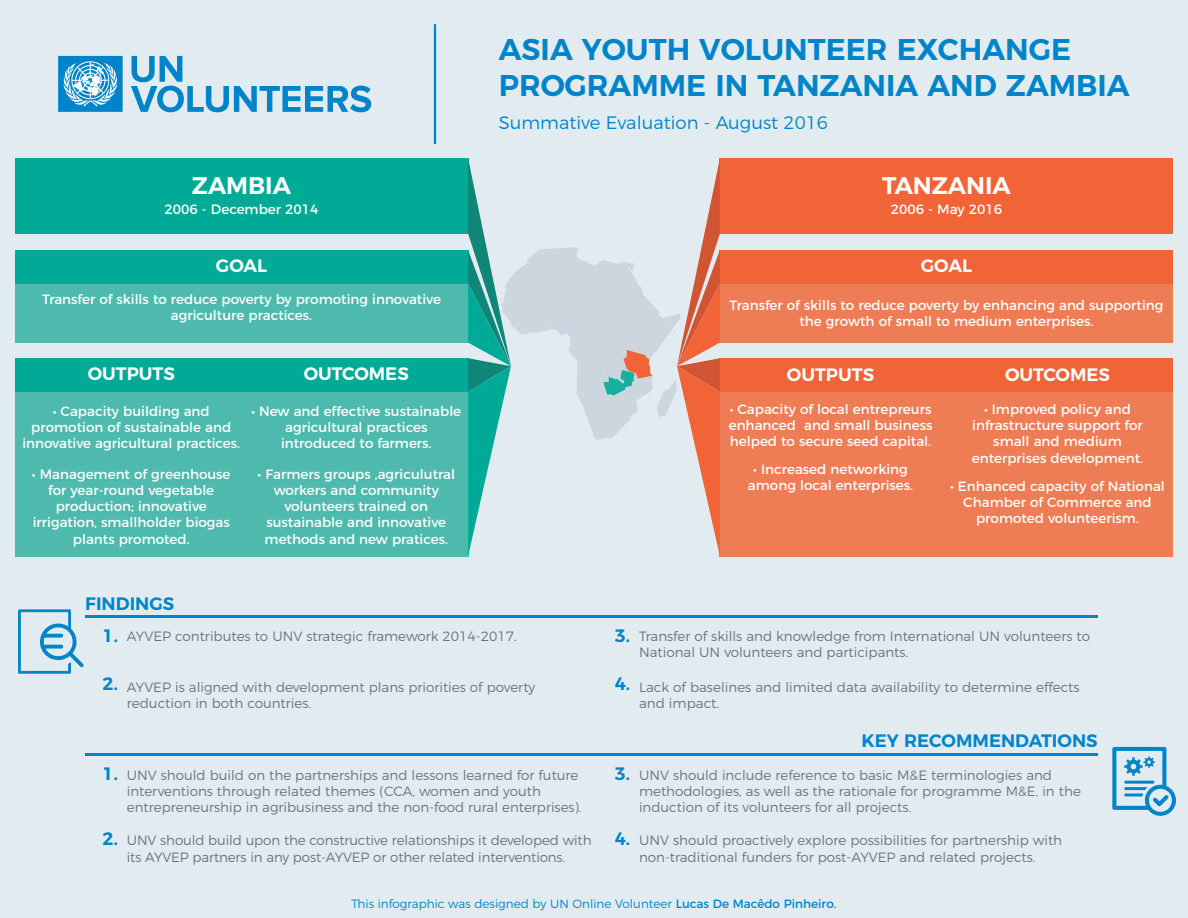
<style>
.page{position:relative;width:1188px;height:918px;background:#e2ecf0}
.page>*{position:absolute;margin:0;border:0;box-sizing:border-box;transform-origin:0 0}
.t1{font:600 30px/36px "Montserrat";color:#0084c9}
.t2{font:600 24px "Montserrat";color:#fff}
.t3{font:600 18px "Montserrat";color:#0084c9}
.t4{font:600 18px "Montserrat";color:#fff}
.t5{font:300 18px "Montserrat";color:#0084c9}
.t6{font:300 13.5px/16.2px "Montserrat";color:#69747a}
.t7{font:13.5px/16.2px "Montserrat";color:#fff;text-align:center}
.t8{font:300 12px "Montserrat";color:#0084c9}
.s1{font-weight:400}
</style>
<div class="page">
<div style="left:720px;top:358px;width:453px;height:198px;background:#ee7c54"></div>
<div style="left:720px;top:158px;width:453px;height:76px;background:#f06438"></div>
<div style="left:720px;top:250px;width:453px;height:93px;background:#ee7c54"></div>
<div style="left:720px;top:250px;width:453px;height:34px;background:#f06438"></div>
<div style="left:720px;top:358px;width:453px;height:34px;background:#f06438"></div>
<div style="left:15px;top:358px;width:453px;height:198px;background:#4dbaad"></div>
<div style="left:15px;top:158px;width:453px;height:76px;background:#01aa96"></div>
<div style="left:15px;top:250px;width:453px;height:93px;background:#4dbaad"></div>
<div style="left:15px;top:250px;width:453px;height:34px;background:#01aa96"></div>
<div style="left:15px;top:358px;width:453px;height:34px;background:#01aa96"></div>
<svg style="left:468px;top:158px;width:252px;height:398px"></svg>
<svg style="left:18px;top:609px;width:66px;height:65px"></svg>
<svg style="left:1112px;top:747px;width:64px;height:69px"></svg>
<hr style="left:85px;top:616px;width:1013px;height:2px;background:#0084c9">
<hr style="left:85px;top:753px;width:1013px;height:2px;background:#0084c9">
<svg style="left:58px;top:56px;width:65px;height:56px;background:#49a7d8"></svg>
<svg style="left:131px;top:56px;width:240px;height:56px"></svg>
<hr style="left:434px;top:24px;width:2px;height:120px;background:#0084c9">
<h1 class="t1" style="left:499px;top:29px;width:632px">ASIA YOUTH VOLUNTEER EXCHANGE<br>PROGRAMME IN TANZANIA AND ZAMBIA</h1>
<h3 class="t5" style="left:499px;top:109px;width:331px">Summative Evaluation - August 2016</h3>
<h2 class="t2" style="left:192px;top:166px;width:101px">ZAMBIA</h2>
<p class="t7" style="left:165px;top:200px;width:155px">2006 - December 2014</p>
<h2 class="t2" style="left:882px;top:166px;width:130px">TANZANIA</h2>
<p class="t7" style="left:891px;top:200px;width:113px">2006 - May 2016</p>
<h3 class="t4" style="left:216px;top:251px;width:53px">GOAL</h3>
<h3 class="t4" style="left:921px;top:251px;width:53px">GOAL</h3>
<p class="t7" style="left:42px;top:290px;width:400px">Transfer of skills to reduce poverty by promoting innovative agriculture practices.</p>
<p class="t7" style="left:730px;top:296px;width:435px">Transfer of skills to reduce poverty by enhancing and supporting the growth of small to medium enterprises.</p>
<h3 class="t4" style="left:88px;top:359px;width:89px">OUTPUTS</h3>
<h3 class="t4" style="left:304px;top:359px;width:107px">OUTCOMES</h3>
<h3 class="t4" style="left:787px;top:360px;width:89px">OUTPUTS</h3>
<h3 class="t4" style="left:1005px;top:360px;width:107px">OUTCOMES</h3>
<p class="t7" style="left:22px;top:402px;width:219px">• Capacity building and promotion of sustainable and innovative agricultural practices.</p>
<p class="t7" style="left:32px;top:465px;width:200px">• Management of greenhouse for year-round vegetable production; innovative irrigation, smallholder biogas plants promoted.</p>
<p class="t7" style="left:258px;top:465px;width:199px">• Farmers groups ,agriculutral workers and community volunteers trained on sustainable and innovative methods and new pratices.</p>
<p class="t7" style="left:251px;top:402px;width:211px">• New and effective sustainable agricultural practices introduced to farmers.</p>
<p class="t7" style="left:729px;top:400px;width:205px;text-align:justify">• Capacity of local entrepreurs enhanced and small business helped to secure seed capital.</p>
<p class="t7" style="left:748px;top:460px;width:167px">• Increased networking among local enterprises.</p>
<p class="t7" style="left:972px;top:400px;width:173px">• Improved policy and infrastructure support for small and medium enterprises development.</p>
<p class="t7" style="left:950px;top:477px;width:216px">• Enhanced capacity of National<br>Chamber of Commerce and promoted volunteerism.</p>
<h3 class="t3" style="left:85px;top:589px;width:91px">FINDINGS</h3>
<h3 class="t3" style="left:103px;top:621px;width:17px">1.</h3>
<h3 class="t3" style="left:103px;top:669px;width:17px">2.</h3>
<h3 class="t3" style="left:615px;top:621px;width:17px">3.</h3>
<p class="t6" style="left:127px;top:627px;width:392px">AYVEP contributes to UNV strategic framework 2014-2017.</p>
<p class="t6" style="left:639px;top:627px;width:453px">Transfer of skills and knowledge from International UN volunteers to<br>National UN volunteers and participants.</p>
<p class="t6" style="left:639px;top:678px;width:442px">Lack of baselines and limited data availability to determine effects and impact.</p>
<p class="t6" style="left:127px;top:678px;width:410px">AYVEP is aligned with development plans priorities of poverty</p>
<h3 class="t3" style="left:615px;top:669px;width:17px">4.</h3>
<p class="t6" style="left:127px;top:694px;width:186px">reduction in both countries.</p>
<h3 class="t3" style="left:862px;top:726px;width:238px">KEY RECOMMENDATIONS</h3>
<h3 class="t3" style="left:103px;top:759px;width:17px">1.</h3>
<h3 class="t3" style="left:103px;top:824px;width:17px">2.</h3>
<p class="t6" style="left:127px;top:766px;width:456px">UNV should build on the partnerships and lessons learned for future interventions through related themes (CCA, women and youth entrepreneurship in agribusiness and the non-food rural enterprises).</p>
<p class="t6" style="left:127px;top:831px;width:466px">UNV should build upon the constructive relationships it developed with its AYVEP partners in any post-AYVEP or other related interventions.</p>
<h3 class="t3" style="left:615px;top:759px;width:17px">3.</h3>
<h3 class="t3" style="left:615px;top:824px;width:17px">4.</h3>
<p class="t6" style="left:639px;top:766px;width:443px">UNV should include reference to basic M&amp;E terminologies and methodologies, as well as the rationale for programme M&amp;E, in the induction of its volunteers for all projects.</p>
<p class="t6" style="left:639px;top:831px;width:425px">UNV should proactively explore possibilities for partnership with non-traditional funders for post-AYVEP and related projects.</p>
<p class="t8" style="left:352px;top:894px;width:486px">This infographic was designed by UN Online Volunteer <span class="s1">Lucas De Macêdo Pinheiro.</span></p>
</div>
